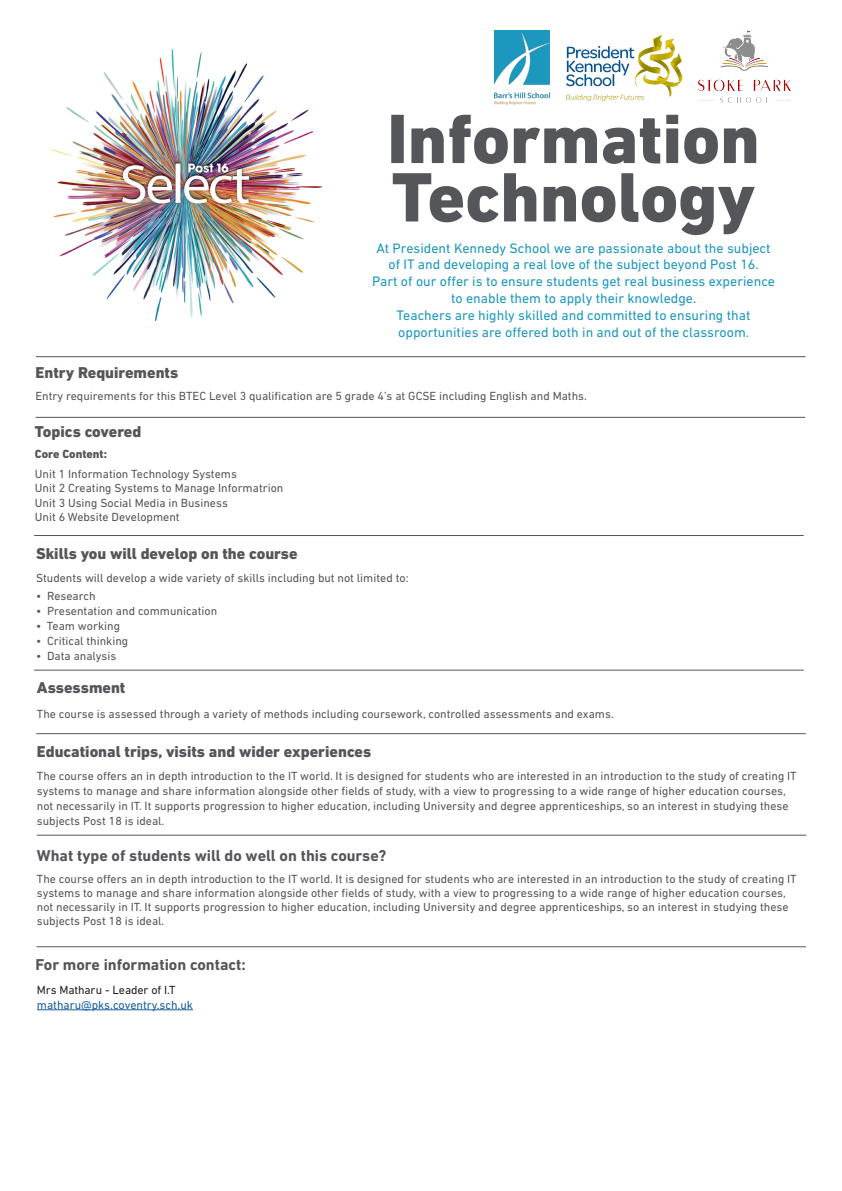
<style>
.page{position:relative;width:842px;height:1191px;background:#fff}
.page>*{position:absolute;margin:0;border:0;box-sizing:border-box;transform-origin:0 0}
.t1{font:800 71px/58.4px "DIN Next LT Pro";color:#54565a}
.t2{font:800 16px "DIN Next LT Pro";color:#54565a}
.t3{font:700 16px "DIN Next LT Pro";color:#54565a}
.t4{font:14px/16.8px "DIN Next LT Pro";color:#1c98be;text-align:center}
.t5{font:12px/15px "DIN Next LT Pro";color:#54565a}
.t6{font:12px "DIN Next LT Pro";color:#175d9e}
.t7{font:12px "DIN Next LT Pro";letter-spacing:-.01em;color:#231f20}
.t8{font:800 12px "DIN Next LT Pro";color:#54565a}
</style>
<div class="page">
<img style="left:49px;top:49px;width:272px;height:271px">
<img style="left:565px;top:35px;width:118px;height:67px">
<img style="left:698px;top:30px;width:93px;height:72px">
<hr style="left:36px;top:356px;width:769px;height:1px;background:#54565a">
<hr style="left:36px;top:417px;width:769px;height:1px;background:#54565a">
<hr style="left:34px;top:535px;width:770px;height:1px;background:#54565a">
<hr style="left:34px;top:669px;width:770px;height:1px;background:#54565a">
<hr style="left:36px;top:733px;width:770px;height:1px;background:#54565a">
<hr style="left:37px;top:834px;width:769px;height:1px;background:#54565a">
<hr style="left:36px;top:946px;width:770px;height:1px;background:#54565a">
<img style="left:495px;top:30px;width:54px;height:74px">
<hr style="left:37px;top:1009px;width:156px;height:1px;background:#175d9e">
<p class="t1" style="left:387px;top:110px;width:374px">Information<br>Technology</p>
<p class="t4" style="left:376px;top:239px;width:396px">At President Kennedy School we are passionate about the subject of IT and developing a real love of the subject beyond Post 16.</p>
<p class="t4" style="left:372px;top:273px;width:404px">Part of our offer is to ensure students get real business experience to enable them to apply their knowledge.</p>
<p class="t4" style="left:397px;top:306px;width:355px;text-align:left">Teachers are highly skilled and committed to ensuring that opportunities are offered both in and out of the classroom.</p>
<p class="t2" style="left:36px;top:363px;width:144px">Entry Requirements</p>
<p class="t5" style="left:36px;top:388px;width:553px">Entry requirements for this BTEC Level 3 qualification are 5 grade 4’s at GCSE including English and Maths.</p>
<p class="t2" style="left:35px;top:422px;width:108px">Topics covered</p>
<p class="t8" style="left:35px;top:447px;width:74px">Core Content:</p>
<p class="t5" style="left:35px;top:466px;width:203px">Unit 1 Information Technology Systems</p>
<p class="t5" style="left:35px;top:480px;width:250px">Unit 2 Creating Systems to Manage Informatrion</p>
<p class="t5" style="left:35px;top:495px;width:194px">Unit 3 Using Social Media in Business</p>
<p class="t5" style="left:35px;top:509px;width:146px">Unit 6 Website Development</p>
<p class="t2" style="left:36px;top:544px;width:263px">Skills you will develop on the course</p>
<p class="t5" style="left:36px;top:570px;width:374px">Students will develop a wide variety of skills including but not limited to:</p>
<p class="t5" style="left:36px;top:588px;width:61px">• Research</p>
<p class="t5" style="left:36px;top:603px;width:183px">• Presentation and communication</p>
<p class="t5" style="left:36px;top:618px;width:86px">• Team working</p>
<p class="t5" style="left:36px;top:633px;width:94px">• Critical thinking</p>
<p class="t5" style="left:36px;top:648px;width:82px">• Data analysis</p>
<p class="t2" style="left:37px;top:677px;width:90px">Assessment</p>
<p class="t5" style="left:37px;top:706px;width:578px">The course is assessed through a variety of methods including coursework, controlled assessments and exams.</p>
<p class="t2" style="left:37px;top:742px;width:336px">Educational trips, visits and wider experiences</p>
<p class="t5" style="left:37px;top:768px;width:761px">The course offers an in depth introduction to the IT world. It is designed for students who are interested in an introduction to the study of creating IT systems to manage and share information alongside other fields of study, with a view to progressing to a wide range of higher education courses, not necessarily in IT. It supports progression to higher education, including University and degree apprenticeships, so an interest in studying these subjects Post 18 is ideal.</p>
<p class="t3" style="left:37px;top:846px;width:351px">What type of students will do well on this course?</p>
<p class="t5" style="left:37px;top:871px;width:761px;line-height:14px">The course offers an in depth introduction to the IT world. It is designed for students who are interested in an introduction to the study of creating IT systems to manage and share information alongside other fields of study, with a view to progressing to a wide range of higher education courses, not necessarily in IT. It supports progression to higher education, including University and degree apprenticeships, so an interest in studying these subjects Post 18 is ideal.</p>
<p class="t3" style="left:36px;top:955px;width:212px">For more information contact:</p>
<p class="t7" style="left:37px;top:983px;width:140px">Mrs Matharu - Leader of I.T</p>
<p class="t6" style="left:37px;top:997px;width:158px">matharu@pks.coventry.sch.uk</p>
</div>
